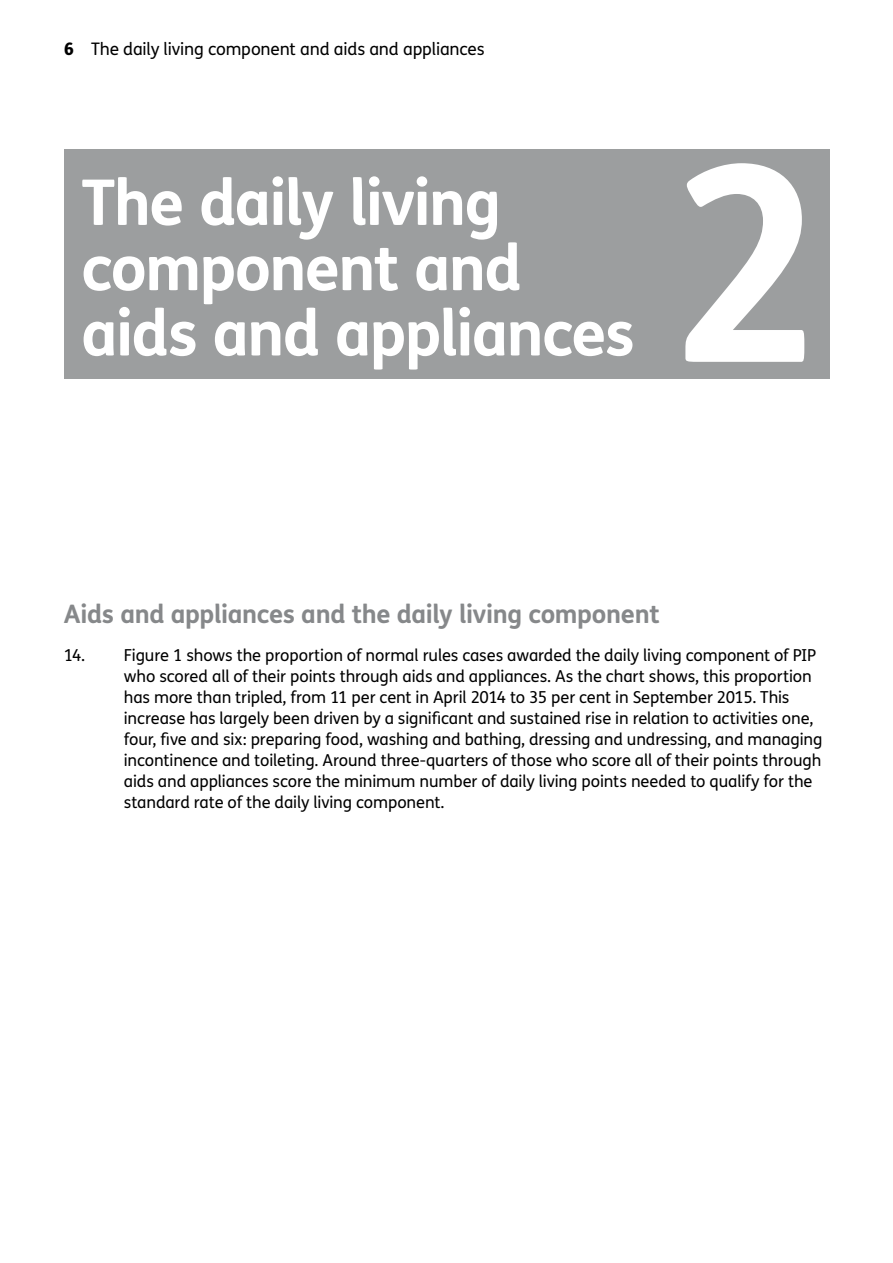
<style>
.page{position:relative;width:893px;height:1263px;background:#fff}
.page>*{position:absolute;margin:0;border:0;box-sizing:border-box;transform-origin:0 0}
.t1{font:700 272.1px "FS Me";color:#fff}
.t2{font:700 63px/65.2px "FS Me";letter-spacing:-.025em;color:#fff}
.t3{font:700 25.5px "FS Me";letter-spacing:-.015em;color:#86888a}
.t4{font:17.25px "FS Me";letter-spacing:-.01em;color:#000}
.Body_text{font:16.5px/21px "FS Me";letter-spacing:-.01em;color:#000}
.s1{font-weight:800}
</style>
<div class="page">
<div style="left:64px;top:149px;width:766px;height:229px;background:#9c9e9f"></div>
<p class="t4" style="left:64px;top:38px;width:422px"><span class="s1">6</span> The daily living component and aids and appliances</p>
<h2 class="t2" style="left:81px;top:167px;width:555px">The daily living component and aids and appliances</h2>
<p class="t1" style="left:668px;top:55px;width:162px">2</p>
<h3 class="t3" style="left:64px;top:594px;width:597px">Aids and appliances and the daily living component</h3>
<p class="Body_text" style="left:124px;top:644px;width:700px;text-indent:-60px">14. Figure 1 shows the proportion of normal rules cases awarded the daily living component of PIP who scored all of their points through aids and appliances. As the chart shows, this proportion has more than tripled, from 11 per cent in April 2014 to 35 per cent in September 2015. This increase has largely been driven by a significant and sustained rise in relation to activities one, four, five and six: preparing food, washing and bathing, dressing and undressing, and managing incontinence and toileting. Around three-quarters of those who score all of their points through aids and appliances score the minimum number of daily living points needed to qualify for the standard rate of the daily living component.</p>
</div>
